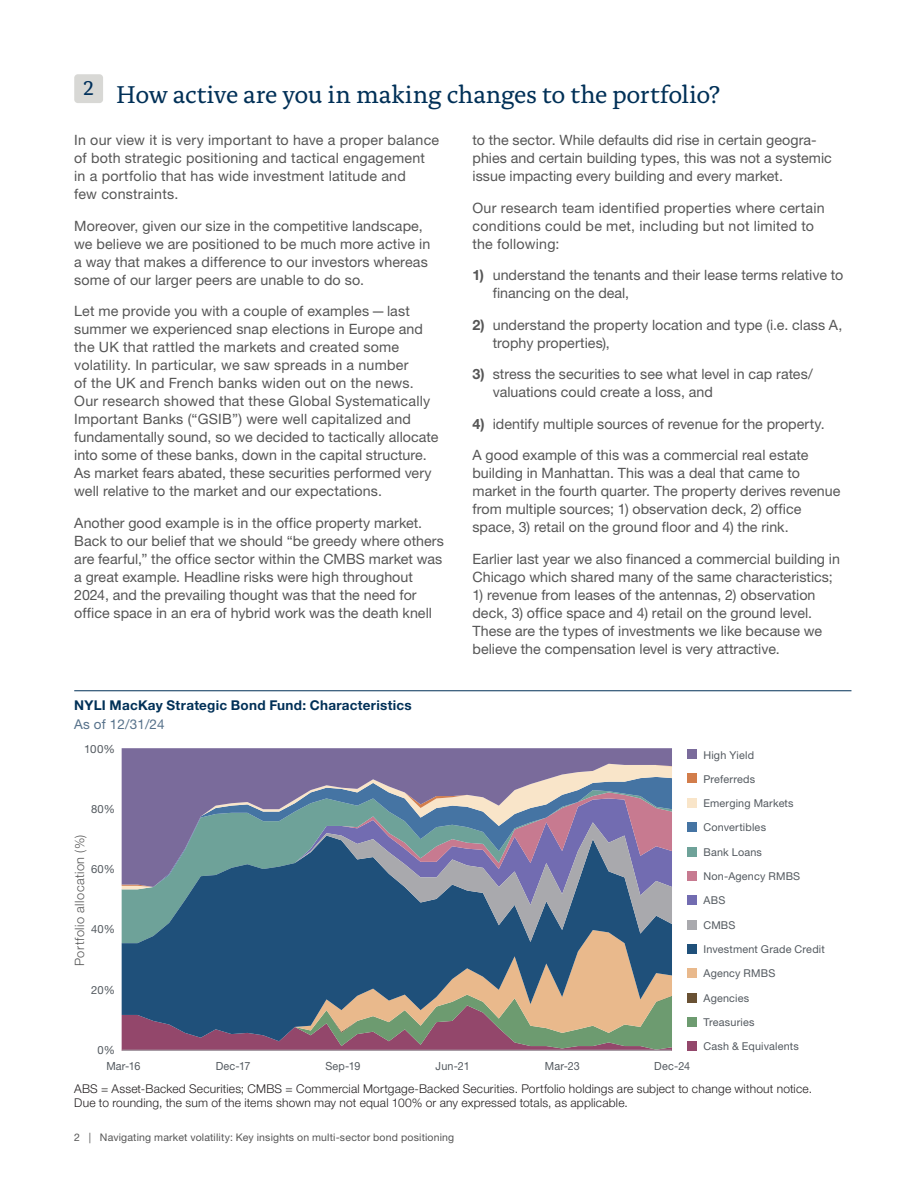
<style>
.page{position:relative;width:918px;height:1188px;background:#fff}
.page>*{position:absolute;margin:0;border:0;box-sizing:border-box;transform-origin:0 0}
.Alda_subheads{font:25.5px "Alda OTCEV";letter-spacing:-.015em;color:#003057}
.t1{font:21px "Alda Pro";color:#00305b}
.Body_9_5_12__55{font:14.25px/18px "Helvetica Neue LT Std";letter-spacing:.005em;color:#565656}
.Bullets_with_numbers{font:14.25px/18px "Helvetica Neue LT Std";color:#565656}
.Figures_9_12__75_with_line{font:700 13.5px "Helvetica Neue LT Std";letter-spacing:.02em;color:#003057}
.Chart_descriptor_line{font:13.5px "Helvetica Neue LT Std";letter-spacing:.01em;color:#57728b}
.t2{font:300 12.75px "Helvetica Neue LT Pro";letter-spacing:.04em;color:#565656}
.Disclosure_and_definitions__45{font:300 12px/13.5px "Helvetica Neue LT Pro";letter-spacing:.015em;color:#231f20}
.t3{font:11.25px "Helvetica Neue LT Std";letter-spacing:.015em;color:#53595f;scale:.96 1}
.t4{font:11.25px "Helvetica Neue LT Std";letter-spacing:.015em;color:#53595f}
.t5{font:10.8px "Helvetica Neue LT Std";letter-spacing:.015em;color:#53595f}
.t6{font:10.5px "Helvetica Neue LT Std";letter-spacing:.015em;color:#565656}
.s1{font-weight:700}
</style>
<div class="page">
<div style="left:74px;top:74px;width:29px;height:29px;background:#d8d8d5;border-radius:4px"></div>
<hr style="left:74px;top:690px;width:777px;height:1px;background:#003057">
<svg style="left:122px;top:1041px;width:550px;height:9px;background:#8d596e"></svg>
<svg style="left:122px;top:748px;width:550px;height:88px;background:#847fa2"></svg>
<hr style="left:122px;top:1050px;width:550px;height:1px;background:#a9a9ad">
<svg style="left:122px;top:836px;width:550px;height:205px;background:#62717d"></svg>
<svg style="left:137px;top:822px;width:535px;height:121px;background:#587291"></svg>
<div style="left:687px;top:798px;width:10px;height:10px;background:#f9e5c9"></div>
<div style="left:687px;top:822px;width:10px;height:10px;background:#4574a3"></div>
<div style="left:687px;top:847px;width:10px;height:9px;background:#6ea299"></div>
<div style="left:687px;top:871px;width:10px;height:10px;background:#c77a90"></div>
<div style="left:687px;top:895px;width:10px;height:10px;background:#726cb1"></div>
<div style="left:687px;top:920px;width:10px;height:10px;background:#a9a9ad"></div>
<div style="left:687px;top:944px;width:10px;height:10px;background:#1f507a"></div>
<div style="left:687px;top:968px;width:10px;height:10px;background:#e9b98c"></div>
<div style="left:687px;top:993px;width:10px;height:10px;background:#695134"></div>
<div style="left:687px;top:1017px;width:10px;height:10px;background:#6d9b70"></div>
<div style="left:687px;top:774px;width:10px;height:9px;background:#d27d4b"></div>
<div style="left:687px;top:1041px;width:10px;height:10px;background:#93476b"></div>
<div style="left:687px;top:749px;width:10px;height:10px;background:#7a6b9b"></div>
<p class="t1" style="left:83px;top:73px;width:12px">2</p>
<p class="Alda_subheads" style="left:116px;top:76px;width:605px">How active are you in making changes to the portfolio?</p>
<p class="Body_9_5_12__55" style="left:74px;top:131px;width:367px">In our view it is very important to have a proper balance of both strategic positioning and tactical engagement in a portfolio that has wide investment latitude and<br>few constraints.</p>
<p class="Body_9_5_12__55" style="left:74px;top:216px;width:358px">Moreover, given our size in the competitive landscape, we believe we are positioned to be much more active in a way that makes a difference to our investors whereas some of our larger peers are unable to do so.</p>
<p class="Body_9_5_12__55" style="left:74px;top:302px;width:366px">Let me provide you with a couple of examples—last summer we experienced snap elections in Europe and the UK that rattled the markets and created some volatility. In particular, we saw spreads in a number<br>of the UK and French banks widen out on the news.<br>Our research showed that these Global Systematically Important Banks (“GSIB”) were well capitalized and fundamentally sound, so we decided to tactically allocate into some of these banks, down in the capital structure.<br>As market fears abated, these securities performed very well relative to the market and our expectations.</p>
<p class="Body_9_5_12__55" style="left:74px;top:513px;width:371px">Another good example is in the office property market.<br>Back to our belief that we should “be greedy where others are fearful,” the office sector within the CMBS market was a great example. Headline risks were high throughout 2024, and the prevailing thought was that the need for office space in an era of hybrid work was the death knell</p>
<p class="Figures_9_12__75_with_line" style="left:74px;top:696px;width:339px">NYLI MacKay Strategic Bond Fund: Characteristics</p>
<p class="Chart_descriptor_line" style="left:74px;top:716px;width:92px">As of 12/31/24</p>
<p class="t4" style="left:84px;top:742px;width:32px">100%</p>
<p class="t4" style="left:91px;top:802px;width:25px">80%</p>
<p class="t2" style="left:72px;top:966px;width:133px;rotate:-90deg">Portfolio allocation (%)</p>
<p class="t4" style="left:91px;top:862px;width:25px">60%</p>
<p class="t4" style="left:91px;top:923px;width:25px">40%</p>
<p class="t4" style="left:91px;top:983px;width:25px">20%</p>
<p class="t4" style="left:98px;top:1043px;width:19px">0%</p>
<p class="Body_9_5_12__55" style="left:472px;top:131px;width:361px">to the sector. While defaults did rise in certain geogra&shy;phies and certain building types, this was not a systemic issue impacting every building and every market.</p>
<p class="Body_9_5_12__55" style="left:472px;top:198px;width:354px">Our research team identified properties where certain conditions could be met, including but not limited to the following:</p>
<p class="Bullets_with_numbers" style="left:493px;top:266px;width:352px;text-indent:-20px"><span class="s1">1)</span> understand the tenants and their lease terms relative to financing on the deal,</p>
<p class="Bullets_with_numbers" style="left:493px;top:315px;width:351px;text-indent:-20px"><span class="s1">2)</span> understand the property location and type (i.e. class A, trophy properties),</p>
<p class="Bullets_with_numbers" style="left:493px;top:365px;width:322px;text-indent:-20px"><span class="s1">3)</span> stress the securities to see what level in cap rates/ valuations could create a loss, and</p>
<p class="Bullets_with_numbers" style="left:472px;top:414px;width:354px"><span class="s1">4)</span> identify multiple sources of revenue for the property.</p>
<p class="Body_9_5_12__55" style="left:472px;top:446px;width:369px">A good example of this was a commercial real estate building in Manhattan. This was a deal that came to market in the fourth quarter. The property derives revenue from multiple sources; 1) observation deck, 2) office space, 3) retail on the ground floor and 4) the rink.</p>
<p class="Body_9_5_12__55" style="left:472px;top:549px;width:369px">Earlier last year we also financed a commercial building in<br>Chicago which shared many of the same characteristics;</p>
<p class="Body_9_5_12__55" style="left:472px;top:585px;width:351px">1) revenue from leases of the antennas, 2) observation deck, 3) office space and 4) retail on the ground level.<br>These are the types of investments we like because we believe the compensation level is very attractive.</p>
<p class="t5" style="left:703px;top:748px;width:52px">High Yield</p>
<p class="t5" style="left:703px;top:773px;width:53px">Preferreds</p>
<p class="t5" style="left:703px;top:797px;width:92px">Emerging Markets</p>
<p class="t5" style="left:703px;top:821px;width:64px">Convertibles</p>
<p class="t5" style="left:703px;top:845px;width:60px">Bank Loans</p>
<p class="t5" style="left:703px;top:870px;width:98px">Non-Agency RMBS</p>
<p class="t5" style="left:704px;top:894px;width:23px">ABS</p>
<p class="t5" style="left:703px;top:918px;width:34px">CMBS</p>
<p class="t5" style="left:703px;top:943px;width:123px">Investment Grade Credit</p>
<p class="t5" style="left:704px;top:967px;width:73px">Agency RMBS</p>
<p class="t5" style="left:704px;top:991px;width:47px">Agencies</p>
<p class="t5" style="left:703px;top:1016px;width:53px">Treasuries</p>
<p class="t5" style="left:703px;top:1040px;width:97px">Cash &amp; Equivalents</p>
<p class="t3" style="left:106px;top:1059px;width:37px">Mar-16</p>
<p class="t3" style="left:216px;top:1059px;width:38px">Dec-17</p>
<p class="t3" style="left:325px;top:1059px;width:38px">Sep-19</p>
<p class="t3" style="left:436px;top:1059px;width:37px">Jun-21</p>
<p class="t3" style="left:545px;top:1059px;width:38px">Mar-23</p>
<p class="t3" style="left:654px;top:1059px;width:39px">Dec-24</p>
<p class="Disclosure_and_definitions__45" style="left:74px;top:1082px;width:739px">ABS = Asset-Backed Securities; CMBS = Commercial Mortgage-Backed Securities. Portfolio holdings are subject to change without notice.<br>Due to rounding, the sum of the items shown may not equal 100% or any expressed totals, as applicable.</p>
<p class="t6" style="left:74px;top:1131px;width:382px">2 | Navigating market volatility: Key insights on multi-sector bond positioning</p>
</div>
